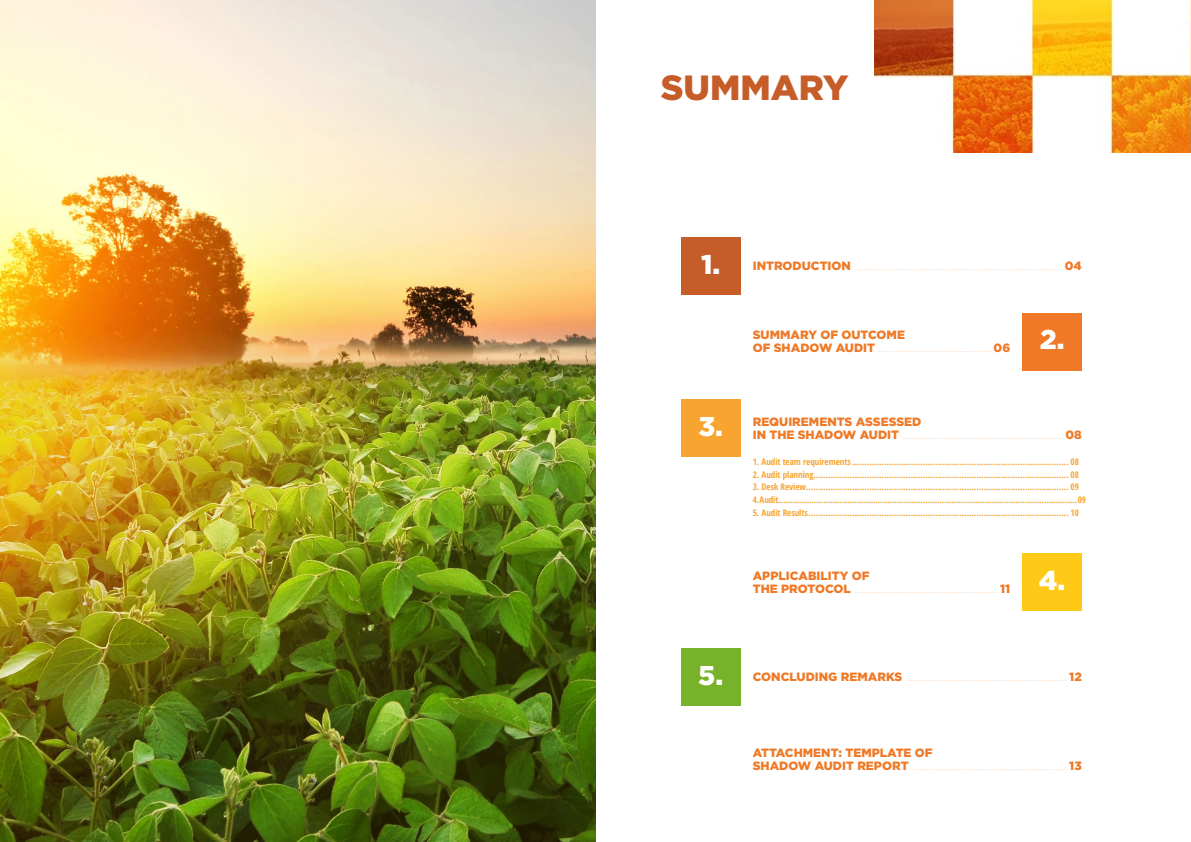
<style>
.page{position:relative;width:1191px;height:842px;background:#fff}
.page>*{position:absolute;margin:0;border:0;box-sizing:border-box;transform-origin:0 0}
.t1{font:900 35px "Gotham";color:#c65c28}
.t2{font:900 27.2px "Gotham";color:#fff}
.t3{font:900 12px/13px "Gotham";color:#ef7926}
.t4{font:700 9px "Open Sans Condensed";color:#f7a430}
.t5{font:300 9px "Open Sans";color:#f9c093}
.s1{font-family:"Gotham";font-weight:900;font-size:12px;color:#ef7926}
</style>
<div class="page">
<div style="left:681px;top:237px;width:59px;height:58px;background:#c65c28"></div>
<div style="left:1022px;top:313px;width:59px;height:57px;background:#ef7926"></div>
<img style="left:874px;top:0;width:317px;height:153px">
<div style="left:681px;top:399px;width:59px;height:58px;background:#f7a430"></div>
<div style="left:1022px;top:553px;width:59px;height:58px;background:#fec917"></div>
<div style="left:681px;top:647px;width:59px;height:58px;background:#78b22b"></div>
<img style="left:0;top:0;width:595px;height:842px">
<h1 class="t1" style="left:660px;top:67px;width:189px">SUMMARY</h1>
<h2 class="t2" style="left:701px;top:248px;width:21px">1.</h2>
<p class="t5" style="left:752px;top:261px;width:330px"><span class="s1">INTRODUCTION</span> ................................................................................................. <span class="s1">04</span></p>
<h3 class="t3" style="left:752px;top:328px;width:154px">SUMMARY OF OUTCOME<br>OF SHADOW AUDIT</h3>
<h3 class="t3" style="left:993px;top:341px;width:18px">06</h3>
<p class="t5" style="left:878px;top:343px;width:115px">.....................................................</p>
<h2 class="t2" style="left:1039px;top:324px;width:26px">2.</h2>
<h2 class="t2" style="left:698px;top:411px;width:26px">3.</h2>
<h3 class="t3" style="left:752px;top:415px;width:170px">REQUIREMENTS ASSESSED</h3>
<p class="t5" style="left:752px;top:430px;width:330px"><span class="s1">IN THE SHADOW AUDIT</span> ........................................................................... <span class="s1">08</span></p>
<p class="t4" style="left:752px;top:455px;width:327px">1. Audit team requirements ......................................................................................... 08</p>
<p class="t4" style="left:752px;top:468px;width:327px">2. Audit planning......................................................................................................... 08</p>
<p class="t4" style="left:752px;top:481px;width:327px">3. Desk Review............................................................................................................ 09</p>
<p class="t4" style="left:752px;top:494px;width:335px">4. Audit.............................................................................................................................. 09</p>
<p class="t4" style="left:752px;top:506px;width:327px">5. Audit Results........................................................................................................... 10</p>
<h3 class="t3" style="left:752px;top:569px;width:118px">APPLICABILITY OF<br>THE PROTOCOL</h3>
<h3 class="t3" style="left:1000px;top:582px;width:12px">11</h3>
<p class="t5" style="left:855px;top:583px;width:145px">...................................................................</p>
<h2 class="t2" style="left:1038px;top:564px;width:28px">4.</h2>
<h2 class="t2" style="left:698px;top:659px;width:26px">5.</h2>
<p class="t5" style="left:752px;top:671px;width:330px"><span class="s1">CONCLUDING REMARKS</span> ........................................................................... <span class="s1">12</span></p>
<h3 class="t3" style="left:752px;top:746px;width:181px">ATTACHMENT: TEMPLATE OF</h3>
<p class="t5" style="left:752px;top:760px;width:330px"><span class="s1">SHADOW AUDIT REPORT</span> ........................................................................ <span class="s1">13</span></p>
</div>
